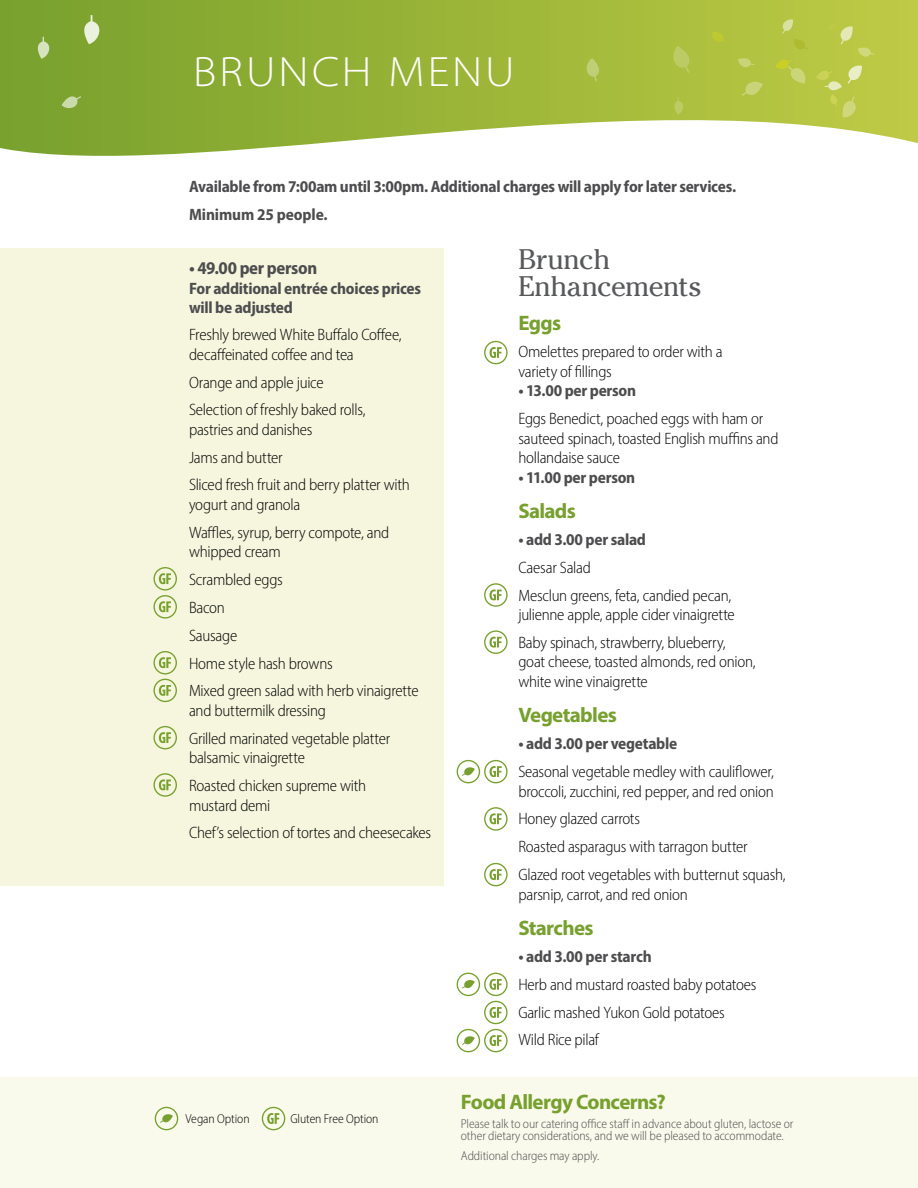
<style>
.page{position:relative;width:918px;height:1188px;background:#fff}
.page>*{position:absolute;margin:0;border:0;box-sizing:border-box;transform-origin:0 0}
.t1{font:300 semi-expanded 42.6px "Myriad Pro";letter-spacing:.07em;color:#fff}
.t2{font:28.2px/27px "Cheltenham Std";letter-spacing:-.015em;color:#58595b}
.t3{font:700 21px "Myriad Pro";letter-spacing:-.03em;color:#77a02e}
.t4{font:700 semi-condensed 18px "Myriad Pro";letter-spacing:-.02em;color:#4d4d4f}
.t5{font:300 semi-condensed 16.5px/27.8px "Myriad Pro";letter-spacing:-.015em;color:#000}
.t6{font:700 semi-condensed 16.5px/19.5px "Myriad Pro";letter-spacing:-.015em;color:#4d4d4f}
.t7{font:300 semi-condensed 12.9px/12px "Myriad Pro";letter-spacing:-.005em;color:#4d4d4f}
.t8{font:300 semi-condensed 12.9px "Myriad Pro";letter-spacing:-.005em;color:#000}
</style>
<div class="page">
<div style="left:0;top:249px;width:444px;height:637px;background:#f5f6dd"></div>
<svg style="left:0;top:0;width:918px;height:156px;background:#a5bd52"></svg>
<svg style="left:670px;top:46px;width:24px;height:27px"></svg>
<svg style="left:80px;top:15px;width:24px;height:29px"></svg>
<svg style="left:672px;top:97px;width:14px;height:18px"></svg>
<svg style="left:738px;top:57px;width:16px;height:14px"></svg>
<svg style="left:584px;top:58px;width:19px;height:24px"></svg>
<svg style="left:62px;top:93px;width:19px;height:18px"></svg>
<svg style="left:742px;top:78px;width:21px;height:20px"></svg>
<svg style="left:35px;top:37px;width:18px;height:22px"></svg>
<svg style="left:711px;top:32px;width:15px;height:13px"></svg>
<svg style="left:775px;top:18px;width:33px;height:66px;background:#b8c648"></svg>
<svg style="left:816px;top:22px;width:58px;height:96px;background:#bdca4e"></svg>
<div style="left:0;top:1077px;width:918px;height:111px;background:#fafaec"></div>
<div style="left:155px;top:1107px;width:23px;height:23px;border:1px solid #77a02e;border-radius:50%"></div>
<svg style="left:160px;top:1114px;width:13px;height:9px"></svg>
<div style="left:262px;top:1107px;width:23px;height:23px;border:1px solid #77a02e;border-radius:50%"></div>
<svg style="left:267px;top:1113px;width:12px;height:11px"></svg>
<svg style="left:481px;top:138px;width:16px;height:14px"></svg>
<div style="left:153px;top:567px;width:24px;height:24px;border:1px solid #77a02e;border-radius:50%"></div>
<svg style="left:159px;top:573px;width:12px;height:11px"></svg>
<div style="left:153px;top:595px;width:24px;height:24px;border:1px solid #77a02e;border-radius:50%"></div>
<svg style="left:159px;top:601px;width:12px;height:11px"></svg>
<div style="left:153px;top:651px;width:24px;height:23px;border:1px solid #77a02e;border-radius:50%"></div>
<svg style="left:159px;top:657px;width:12px;height:11px"></svg>
<div style="left:153px;top:679px;width:24px;height:23px;border:1px solid #77a02e;border-radius:50%"></div>
<svg style="left:159px;top:685px;width:12px;height:11px"></svg>
<div style="left:153px;top:726px;width:24px;height:23px;border:1px solid #77a02e;border-radius:50%"></div>
<svg style="left:159px;top:732px;width:12px;height:11px"></svg>
<div style="left:153px;top:773px;width:24px;height:24px;border:1px solid #77a02e;border-radius:50%"></div>
<svg style="left:159px;top:779px;width:12px;height:11px"></svg>
<div style="left:457px;top:760px;width:23px;height:23px;border:1px solid #77a02e;border-radius:50%"></div>
<svg style="left:462px;top:767px;width:13px;height:9px"></svg>
<div style="left:484px;top:760px;width:24px;height:23px;border:1px solid #77a02e;border-radius:50%"></div>
<svg style="left:489px;top:766px;width:13px;height:11px"></svg>
<div style="left:484px;top:341px;width:24px;height:23px;border:1px solid #77a02e;border-radius:50%"></div>
<svg style="left:489px;top:347px;width:13px;height:11px"></svg>
<div style="left:484px;top:583px;width:24px;height:24px;border:1px solid #77a02e;border-radius:50%"></div>
<svg style="left:489px;top:589px;width:13px;height:11px"></svg>
<div style="left:484px;top:630px;width:24px;height:24px;border:1px solid #77a02e;border-radius:50%"></div>
<svg style="left:489px;top:637px;width:13px;height:11px"></svg>
<div style="left:484px;top:807px;width:24px;height:24px;border:1px solid #77a02e;border-radius:50%"></div>
<svg style="left:489px;top:813px;width:13px;height:11px"></svg>
<div style="left:484px;top:863px;width:24px;height:23px;border:1px solid #77a02e;border-radius:50%"></div>
<svg style="left:489px;top:869px;width:13px;height:11px"></svg>
<div style="left:484px;top:1001px;width:24px;height:23px;border:1px solid #77a02e;border-radius:50%"></div>
<svg style="left:489px;top:1007px;width:13px;height:11px"></svg>
<div style="left:457px;top:973px;width:23px;height:23px;border:1px solid #77a02e;border-radius:50%"></div>
<svg style="left:462px;top:980px;width:13px;height:9px"></svg>
<div style="left:484px;top:973px;width:24px;height:23px;border:1px solid #77a02e;border-radius:50%"></div>
<svg style="left:489px;top:979px;width:13px;height:11px"></svg>
<div style="left:457px;top:1029px;width:23px;height:23px;border:1px solid #77a02e;border-radius:50%"></div>
<svg style="left:462px;top:1036px;width:13px;height:9px"></svg>
<div style="left:484px;top:1029px;width:24px;height:23px;border:1px solid #77a02e;border-radius:50%"></div>
<svg style="left:489px;top:1035px;width:13px;height:11px"></svg>
<h1 class="t1" style="left:193px;top:46px;width:323px">BRUNCH MENU</h1>
<p class="t6" style="left:189px;top:172px;width:549px;line-height:27.8px">Available from 7:00am until 3:00pm. Additional charges will apply for later services.<br>Minimum 25 people.</p>
<p class="t4" style="left:189px;top:257px;width:130px">• 49.00 per person</p>
<p class="t6" style="left:189px;top:278px;width:234px">For additional entrée choices prices will be adjusted</p>
<p class="t5" style="left:189px;top:325px;width:214px;line-height:19.5px">Freshly brewed White Buffalo Coffee, decaffeinated coffee and tea</p>
<p class="t5" style="left:189px;top:368px;width:178px">Orange and apple juice<br>Selection of freshly baked rolls,</p>
<p class="t5" style="left:189px;top:415px;width:222px">pastries and danishes<br>Jams and butter<br>Sliced fresh fruit and berry platter with</p>
<p class="t5" style="left:189px;top:490px;width:202px">yogurt and granola<br>Waffles, syrup, berry compote, and</p>
<p class="t5" style="left:189px;top:538px;width:231px">whipped cream<br>Scrambled eggs<br>Bacon<br>Sausage<br>Home style hash browns<br>Mixed green salad with herb vinaigrette</p>
<p class="t5" style="left:189px;top:696px;width:203px">and buttermilk dressing<br>Grilled marinated vegetable platter</p>
<p class="t5" style="left:189px;top:744px;width:179px">balsamic vinaigrette<br>Roasted chicken supreme with</p>
<p class="t5" style="left:189px;top:791px;width:244px">mustard demi<br>Chef’s selection of tortes and cheesecakes</p>
<p class="t8" style="left:186px;top:1111px;width:66px">Vegan Option</p>
<p class="t8" style="left:290px;top:1111px;width:90px">Gluten Free Option</p>
<h2 class="t2" style="left:518px;top:246px;width:185px">Brunch<br>Enhancements</h2>
<p class="t3" style="left:518px;top:310px;width:44px">Eggs</p>
<p class="t5" style="left:518px;top:342px;width:206px;line-height:19.5px">Omelettes prepared to order with a variety of fillings</p>
<p class="t6" style="left:518px;top:381px;width:119px">• 13.00 per person</p>
<p class="t5" style="left:518px;top:409px;width:262px;line-height:19.5px">Eggs Benedict, poached eggs with ham or sauteed spinach, toasted English muffins and hollandaise sauce</p>
<p class="t6" style="left:518px;top:467px;width:118px">• 11.00 per person</p>
<p class="t3" style="left:518px;top:497px;width:59px">Salads</p>
<p class="t6" style="left:518px;top:529px;width:129px">• add 3.00 per salad</p>
<p class="t5" style="left:518px;top:553px;width:214px">Caesar Salad<br>Mesclun greens, feta, candied pecan,</p>
<p class="t5" style="left:518px;top:601px;width:218px">julienne apple, apple cider vinaigrette<br>Baby spinach, strawberry, blueberry,</p>
<p class="t5" style="left:518px;top:652px;width:239px;line-height:19.5px">goat cheese, toasted almonds, red onion, white wine vinaigrette</p>
<p class="t3" style="left:518px;top:701px;width:100px">Vegetables</p>
<p class="t6" style="left:518px;top:733px;width:160px">• add 3.00 per vegetable</p>
<p class="t5" style="left:518px;top:762px;width:257px;line-height:19.5px">Seasonal vegetable medley with cauliflower, broccoli, zucchini, red pepper, and red onion</p>
<p class="t5" style="left:518px;top:805px;width:269px">Honey glazed carrots<br>Roasted asparagus with tarragon butter<br>Glazed root vegetables with butternut squash,</p>
<p class="t5" style="left:518px;top:880px;width:171px">parsnip, carrot, and red onion</p>
<p class="t3" style="left:518px;top:914px;width:77px">Starches</p>
<p class="t6" style="left:518px;top:946px;width:135px">• add 3.00 per starch</p>
<p class="t5" style="left:518px;top:970px;width:240px">Herb and mustard roasted baby potatoes<br>Garlic mashed Yukon Gold potatoes<br>Wild Rice pilaf</p>
<p class="t3" style="left:461px;top:1088px;width:206px">Food Allergy Concerns?</p>
<p class="t7" style="left:461px;top:1118px;width:334px">Please talk to our catering office staff in advance about gluten, lactose or other dietary considerations, and we will be pleased to accommodate.</p>
<p class="t7" style="left:461px;top:1150px;width:140px">Additional charges may apply.</p>
</div>
